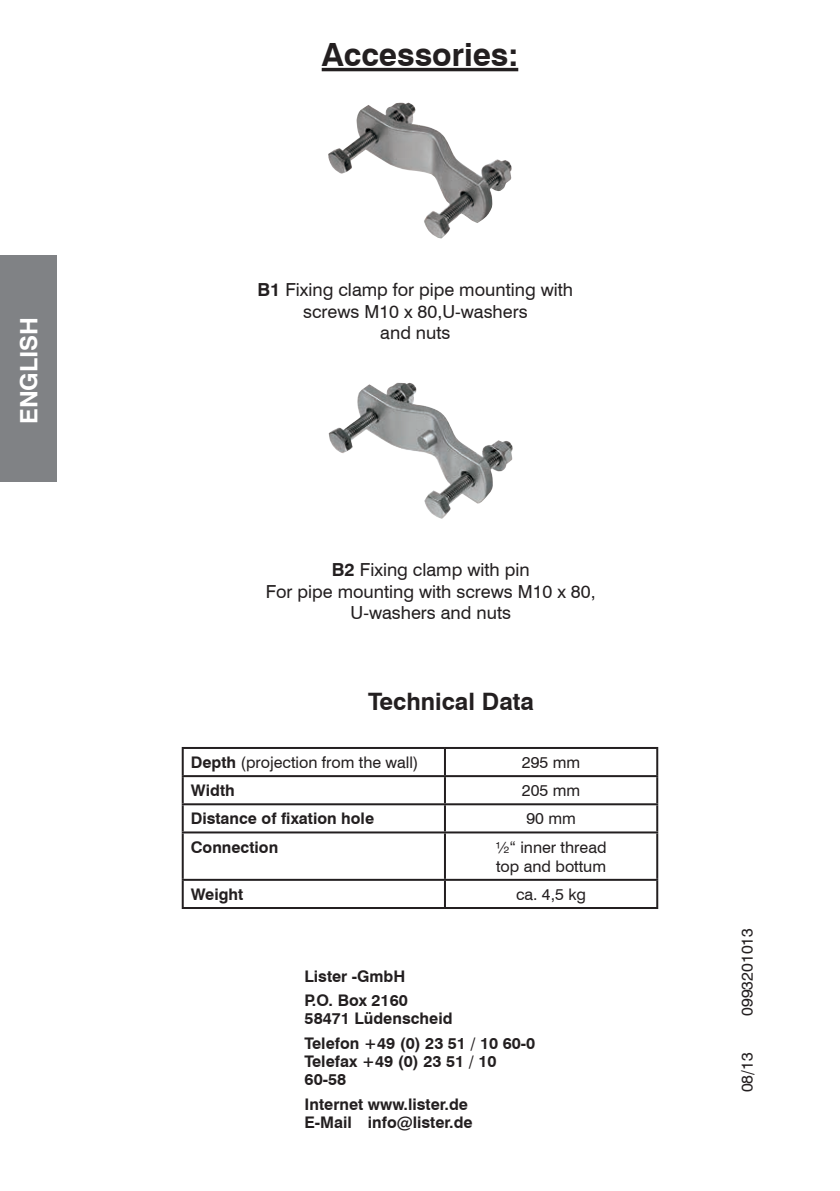
<style>
.page{position:relative;width:840px;height:1191px;background:#fff}
.page>*{position:absolute;margin:0;border:0;box-sizing:border-box;transform-origin:0 0}
.t1{font:700 32px "Swiss 721 BT";color:#231f20}
.t2{font:700 24px "Swiss 721 BT";color:#231f20}
.t3{font:700 24px "Swiss 721 BT";color:#fff}
.t4{font:18px/21.6px "Swiss 721 BT";color:#231f20;text-align:center}
.t5{font:700 16px/18px "Swiss 721 BT";color:#231f20}
.t6{font:16px/19.2px "Swiss 721 BT";color:#231f20}
.s1{font-weight:700}
</style>
<div class="page">
<div style="left:0;top:255px;width:57px;height:227px;background:#808285"></div>
<hr style="left:321px;top:68px;width:197px;height:3px;background:#231f20">
<hr style="left:182px;top:747px;width:262px;height:2px;background:#231f20">
<hr style="left:182px;top:749px;width:2px;height:26px;background:#231f20">
<hr style="left:444px;top:747px;width:214px;height:2px;background:#231f20">
<hr style="left:443px;top:749px;width:2px;height:26px;background:#231f20">
<hr style="left:656px;top:749px;width:2px;height:26px;background:#231f20">
<hr style="left:182px;top:775px;width:262px;height:2px;background:#231f20">
<hr style="left:182px;top:777px;width:2px;height:26px;background:#231f20">
<hr style="left:444px;top:775px;width:214px;height:2px;background:#231f20">
<hr style="left:443px;top:777px;width:2px;height:26px;background:#231f20">
<hr style="left:656px;top:777px;width:2px;height:26px;background:#231f20">
<hr style="left:182px;top:803px;width:262px;height:2px;background:#231f20">
<hr style="left:182px;top:805px;width:2px;height:26px;background:#231f20">
<hr style="left:444px;top:803px;width:214px;height:2px;background:#231f20">
<hr style="left:443px;top:805px;width:2px;height:26px;background:#231f20">
<hr style="left:656px;top:805px;width:2px;height:26px;background:#231f20">
<hr style="left:182px;top:831px;width:262px;height:2px;background:#231f20">
<hr style="left:182px;top:833px;width:2px;height:46px;background:#231f20">
<hr style="left:444px;top:831px;width:214px;height:2px;background:#231f20">
<hr style="left:443px;top:833px;width:2px;height:46px;background:#231f20">
<hr style="left:656px;top:833px;width:2px;height:46px;background:#231f20">
<hr style="left:182px;top:879px;width:262px;height:2px;background:#231f20">
<hr style="left:182px;top:881px;width:2px;height:26px;background:#231f20">
<hr style="left:444px;top:879px;width:214px;height:2px;background:#231f20">
<hr style="left:443px;top:881px;width:2px;height:26px;background:#231f20">
<hr style="left:656px;top:881px;width:2px;height:26px;background:#231f20">
<hr style="left:182px;top:907px;width:262px;height:2px;background:#231f20">
<hr style="left:444px;top:907px;width:214px;height:2px;background:#231f20">
<img style="left:328px;top:383px;width:184px;height:136px">
<img style="left:328px;top:102px;width:183px;height:136px">
<h2 class="t3" style="left:14px;top:424px;width:109px;rotate:-90deg">ENGLISH</h2>
<h1 class="t1" style="left:321px;top:35px;width:198px">Accessories:</h1>
<p class="t4" style="left:257px;top:279px;width:317px"><span class="s1">B1</span> Fixing clamp for pipe mounting with screws M10 x 80,U-washers<br>and nuts</p>
<p class="t4" style="left:266px;top:558px;width:331px"><span class="s1">B2</span> Fixing clamp with pin<br>For pipe mounting with screws M10 x 80,<br>U-washers and nuts</p>
<h2 class="t2" style="left:368px;top:687px;width:167px">Technical Data</h2>
<p class="t6" style="left:191px;top:752px;width:229px"><span class="s1">Depth</span> (projection from the wall)</p>
<p class="t6" style="left:521px;top:752px;width:60px">295 mm</p>
<p class="t5" style="left:191px;top:781px;width:45px">Width</p>
<p class="t6" style="left:521px;top:781px;width:60px">205 mm</p>
<p class="t5" style="left:191px;top:809px;width:185px">Distance of fixation hole</p>
<p class="t6" style="left:526px;top:809px;width:51px">90 mm</p>
<p class="t5" style="left:191px;top:838px;width:89px">Connection</p>
<p class="t6" style="left:495px;top:837px;width:112px">½“ inner thread top and bottum</p>
<p class="t5" style="left:191px;top:885px;width:54px">Weight</p>
<p class="t6" style="left:516px;top:884px;width:71px">ca. 4,5 kg</p>
<p class="t5" style="left:304px;top:964px;width:105px;line-height:24px">Lister -GmbH<br>P.O. Box 2160</p>
<p class="t5" style="left:304px;top:1005px;width:232px;line-height:24.8px">58471 Lüdenscheid<br>Telefon +49 (0) 23 51 / 10 60-0</p>
<p class="t5" style="left:304px;top:1052px;width:193px">Telefax +49 (0) 23 51 / 10<br>60-58</p>
<p class="t5" style="left:304px;top:1094px;width:169px">Internet www.lister.de<br>E-Mail info@lister.de</p>
<p class="t6" style="left:736px;top:1016px;width:89px;rotate:-90deg">0993201013</p>
<p class="t6" style="left:736px;top:1092px;width:41px;rotate:-90deg">08/13</p>
</div>
